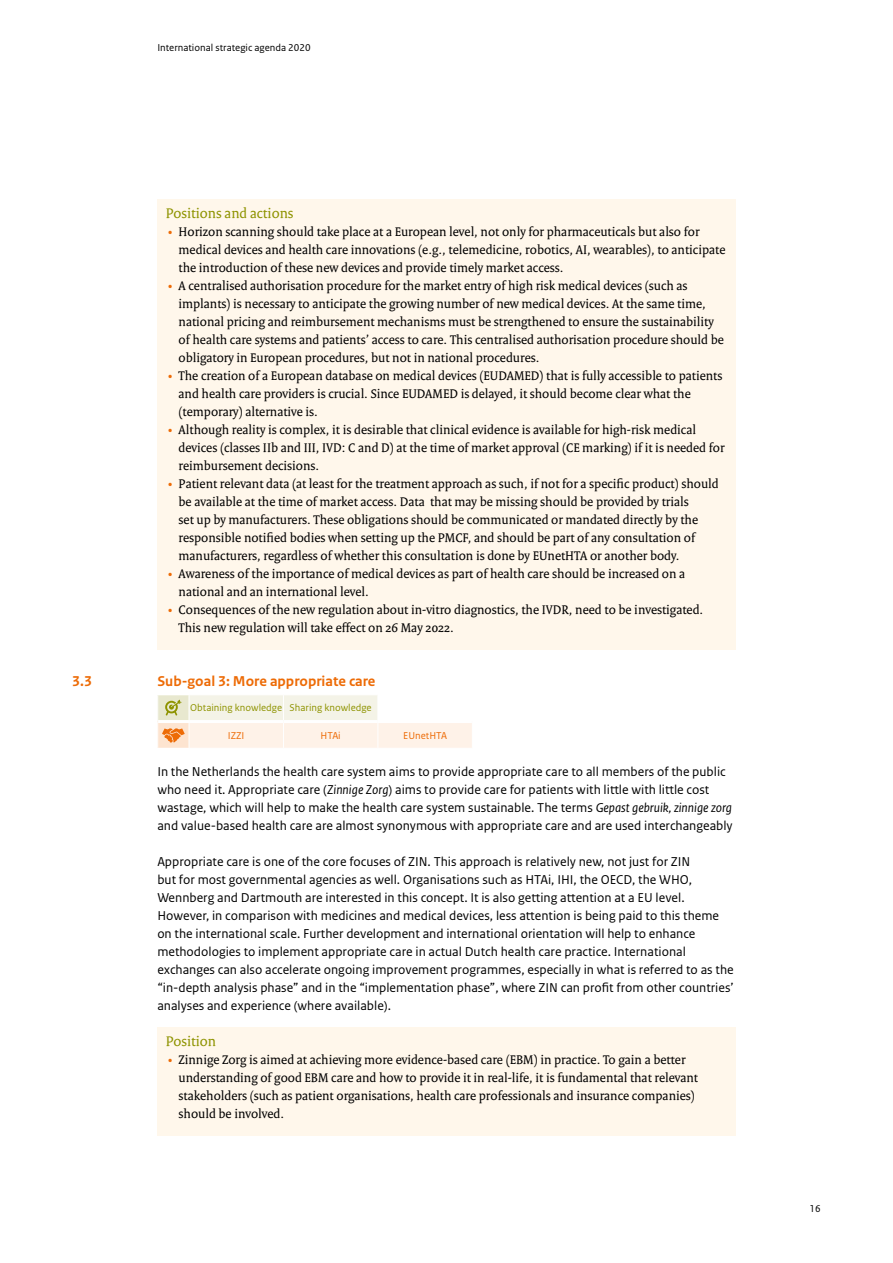
<style>
.page{position:relative;width:893px;height:1263px;background:#fff}
.page>*{position:absolute;margin:0;border:0;box-sizing:border-box;transform-origin:0 0}
.t1{font:700 15px "Rijksoverheid Sans Text";color:#ed6b06}
.t2{font:15px "Rijksoverheid Serif";color:#8e9300}
.t3{font:13.5px/18px "Rijksoverheid Serif";color:#000}
.t4{font:13.5px/18px "Rijksoverheid Sans Text";color:#000}
.t5{font:10.5px "Rijksoverheid Sans Text";color:#8e9300}
.t6{font:10.5px "Rijksoverheid Sans Text";color:#000}
.t7{font:10.5px "Rijksoverheid Sans Text";color:#ed6b06}
.s1{color:#ed6b06}
.s2{font-style:italic}
</style>
<div class="page">
<div style="left:157px;top:1028px;width:579px;height:108px;background:#fff7eb"></div>
<div style="left:157px;top:200px;width:579px;height:450px;background:#fff7eb"></div>
<svg style="left:157px;top:695px;width:315px;height:53px"></svg>
<p class="t6" style="left:157px;top:42px;width:155px">International strategic agenda 2020</p>
<p class="t2" style="left:166px;top:204px;width:129px">Positions and actions</p>
<p class="t3" style="left:179px;top:222px;width:548px;text-indent:-11px"><span class="s1">•</span> Horizon scanning should take place at a European level, not only for pharmaceuticals but also for medical devices and health care innovations (e.g., telemedicine, robotics, AI, wearables), to anticipate the introduction of these new devices and provide timely market access.</p>
<p class="t3" style="left:179px;top:276px;width:547px;text-indent:-11px"><span class="s1">•</span> A centralised authorisation procedure for the market entry of high risk medical devices (such as implants) is necessary to anticipate the growing number of new medical devices. At the same time, national pricing and reimbursement mechanisms must be strengthened to ensure the sustainability of health care systems and patients’ access to care. This centralised authorisation procedure should be obligatory in European procedures, but not in national procedures.</p>
<p class="t3" style="left:179px;top:366px;width:545px;text-indent:-11px"><span class="s1">•</span> The creation of a European database on medical devices (EUDAMED) that is fully accessible to patients and health care providers is crucial. Since EUDAMED is delayed, it should become clear what the (temporary) alternative is.</p>
<p class="t3" style="left:179px;top:420px;width:547px;text-indent:-11px"><span class="s1">•</span> Although reality is complex, it is desirable that clinical evidence is available for high-risk medical devices (classes IIb and III, IVD: C and D) at the time of market approval (CE marking) if it is needed for reimbursement decisions.</p>
<p class="t3" style="left:179px;top:474px;width:542px;text-indent:-11px"><span class="s1">•</span> Patient relevant data (at least for the treatment approach as such, if not for a specific product) should be available at the time of market access. Data that may be missing should be provided by trials<br>set up by manufacturers. These obligations should be communicated or mandated directly by the responsible notified bodies when setting up the PMCF, and should be part of any consultation of manufacturers, regardless of whether this consultation is done by EUnetHTA or another body.</p>
<p class="t3" style="left:179px;top:564px;width:508px;text-indent:-11px"><span class="s1">•</span> Awareness of the importance of medical devices as part of health care should be increased on a national and an international level.</p>
<p class="t3" style="left:179px;top:600px;width:526px;text-indent:-11px"><span class="s1">•</span> Consequences of the new regulation about in-vitro diagnostics, the IVDR, need to be investigated.<br>This new regulation will take effect on 26 May 2022.</p>
<p class="t1" style="left:72px;top:672px;width:21px">3.3</p>
<p class="t1" style="left:157px;top:672px;width:220px">Sub-goal 3: More appropriate care</p>
<p class="t5" style="left:190px;top:702px;width:183px">Obtaining knowledge Sharing knowledge</p>
<p class="t7" style="left:228px;top:729px;width:18px">IZZI</p>
<p class="t7" style="left:321px;top:729px;width:22px">HTAi</p>
<p class="t7" style="left:403px;top:729px;width:45px">EUnetHTA</p>
<p class="t4" style="left:157px;top:763px;width:577px">In the Netherlands the health care system aims to provide appropriate care to all members of the public who need it. Appropriate care (<span class="s2">Zinnige Zorg</span>) aims to provide care for patients with little with little cost wastage, which will help to make the health care system sustainable. The terms <span class="s2">Gepast gebruik, zinnige zorg </span>and value-based health care are almost synonymous with appropriate care and are used interchangeably</p>
<p class="t4" style="left:157px;top:853px;width:578px">Appropriate care is one of the core focuses of ZIN. This approach is relatively new, not just for ZIN<br>but for most governmental agencies as well. Organisations such as HTAi, IHI, the OECD, the WHO, Wennberg and Dartmouth are interested in this concept. It is also getting attention at a EU level.<br>However, in comparison with medicines and medical devices, less attention is being paid to this theme on the international scale. Further development and international orientation will help to enhance methodologies to implement appropriate care in actual Dutch health care practice. International exchanges can also accelerate ongoing improvement programmes, especially in what is referred to as the “in-depth analysis phase” and in the “implementation phase”, where ZIN can profit from other countries’ analyses and experience (where available).</p>
<p class="t2" style="left:166px;top:1032px;width:52px">Position</p>
<p class="t3" style="left:179px;top:1050px;width:521px;text-indent:-11px"><span class="s1">•</span> Zinnige Zorg is aimed at achieving more evidence-based care (EBM) in practice. To gain a better understanding of good EBM care and how to provide it in real-life, it is fundamental that relevant stakeholders (such as patient organisations, health care professionals and insurance companies) should be involved.</p>
<p class="t6" style="left:809px;top:1202px;width:13px">16</p>
</div>
